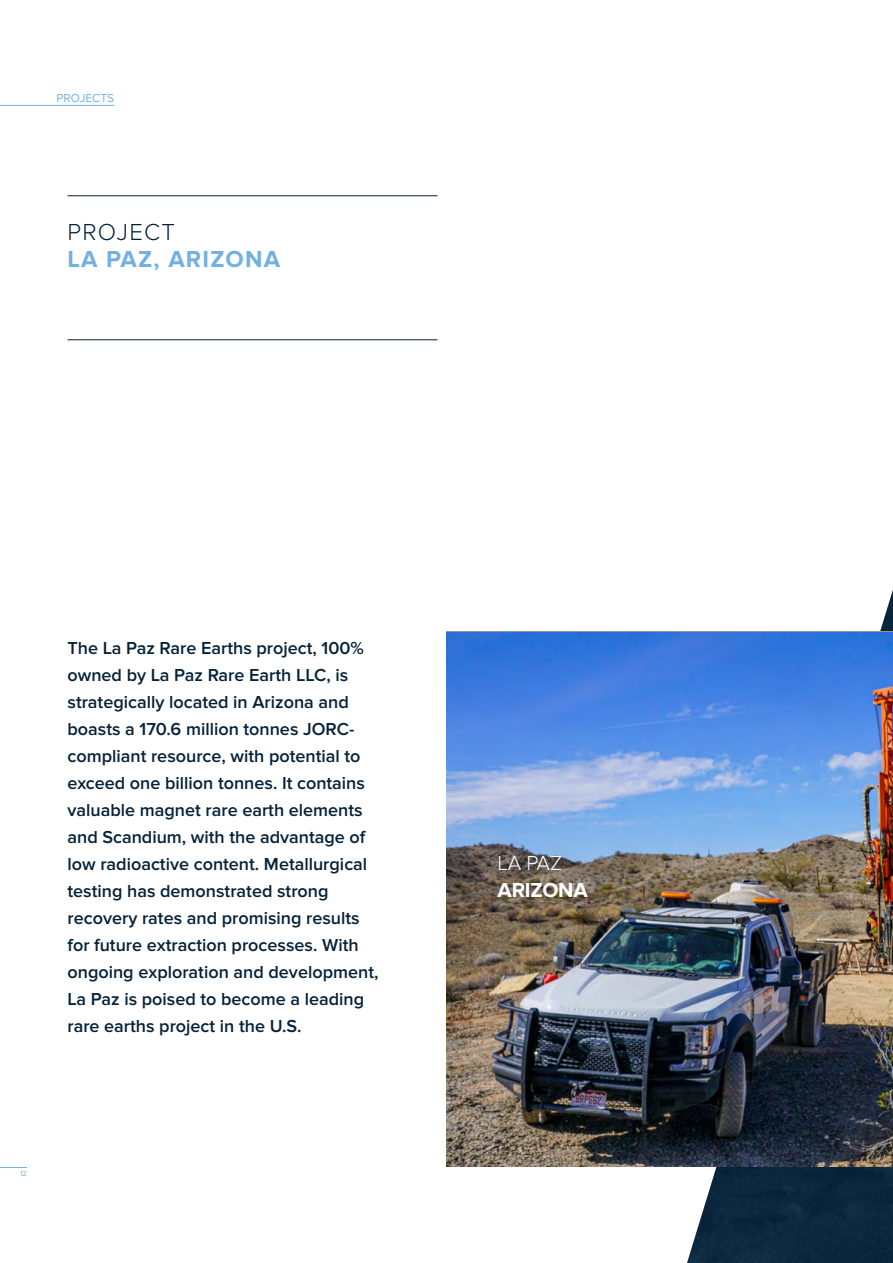
<style>
.page{position:relative;width:893px;height:1263px;background:#fff}
.page>*{position:absolute;margin:0;border:0;box-sizing:border-box;transform-origin:0 0}
.t1{font:700 24px "Proxima Nova";letter-spacing:.05em;color:#72b1e1}
.t2{font:300 24px "Proxima Nova";letter-spacing:.05em;color:#052239}
.t3{font:700 21px "Proxima Nova";letter-spacing:-.01em;color:#fff}
.t4{font:300 21px "Proxima Nova";color:#fff}
.t5{font:600 18px/27px "Proxima Nova";color:#052239}
.t6{font:12px "Proxima Nova";color:#72b1e1}
.t7{font:7.5px "Proxima Nova";color:#72b1e1}
</style>
<div class="page">
<img style="left:687px;top:590px;width:206px;height:673px">
<img style="left:446px;top:632px;width:447px;height:534px">
<svg style="left:0;top:1167px;width:27px;height:1px"></svg>
<hr style="left:68px;top:195px;width:369px;height:1px;background:#052239">
<hr style="left:68px;top:339px;width:369px;height:1px;background:#052239">
<hr style="left:0;top:105px;width:114px;height:1px;background:#72b1e1">
<p class="t6" style="left:56px;top:91px;width:59px">PROJECTS</p>
<h1 class="t2" style="left:68px;top:218px;width:109px">PROJECT</h1>
<h1 class="t1" style="left:68px;top:245px;width:214px">LA PAZ, ARIZONA</h1>
<p class="t5" style="left:68px;top:635px;width:312px">The La Paz Rare Earths project, 100% owned by La Paz Rare Earth LLC, is strategically located in Arizona and boasts a 170.6 million tonnes JORC&shy;compliant resource, with potential to exceed one billion tonnes. It contains valuable magnet rare earth elements and Scandium, with the advantage of low radioactive content. Metallurgical testing has demonstrated strong recovery rates and promising results for future extraction processes. With ongoing exploration and development, La Paz is poised to become a leading rare earths project in the U.S.</p>
<p class="t7" style="left:20px;top:1169px;width:8px">12</p>
<p class="t4" style="left:497px;top:851px;width:66px">LA PAZ</p>
<p class="t3" style="left:497px;top:878px;width:92px">ARIZONA</p>
</div>
